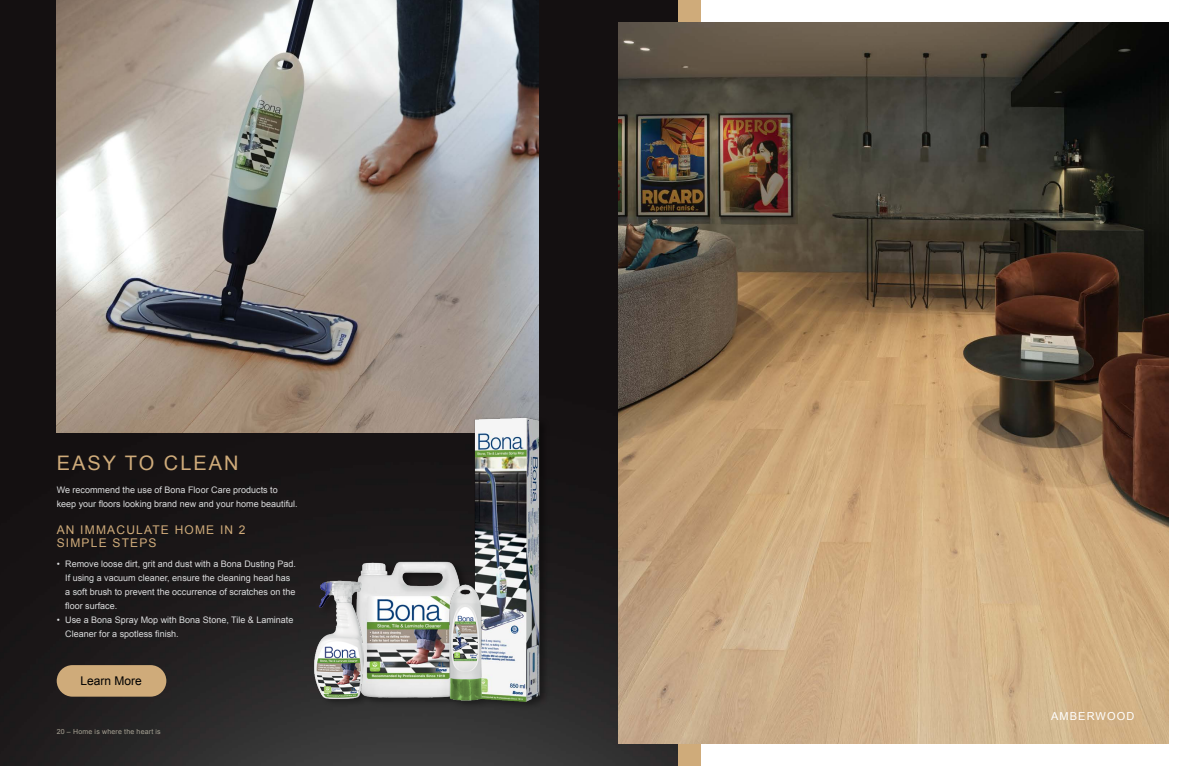
<style>
.page{position:relative;width:1191px;height:766px;background:#fff}
.page>*{position:absolute;margin:0;border:0;box-sizing:border-box;transform-origin:0 0}
.t1{font:20px "Arial";letter-spacing:.1em;color:#cfab7a}
.t2{font:12px/13px "Arial";letter-spacing:.1em;color:#cfab7a}
.t3{font:12px "Arial";color:#000}
.t4{font:11px "Arial";letter-spacing:.1em;color:#fff}
.t5{font:9px/14px "Arial";color:#dcddde}
.t6{font:7px "Arial";letter-spacing:.025em;color:#a6a193}
</style>
<div class="page">
<div style="left:677px;top:0;width:23px;height:765px;background:#cfab7a"></div>
<img style="left:0;top:0;width:677px;height:765px">
<img style="left:57px;top:0;width:482px;height:432px">
<div style="left:314px;top:415px;width:236px;height:295px;background:#000;opacity:.4"></div>
<img style="left:451px;top:408px;width:99px;height:302px">
<img style="left:334px;top:555px;width:150px;height:150px">
<img style="left:276px;top:574px;width:131px;height:130px">
<img style="left:444px;top:580px;width:41px;height:125px">
<div style="left:57px;top:665px;width:109px;height:31px;background:#cfab7a;border-radius:16px"></div>
<img style="left:618px;top:23px;width:550px;height:720px">
<h1 class="t1" style="left:57px;top:449px;width:183px">EASY TO CLEAN</h1>
<p class="t5" style="left:57px;top:482px;width:242px">We recommend the use of Bona Floor Care products to keep your floors looking brand new and your home beautiful.</p>
<h2 class="t2" style="left:57px;top:523px;width:190px">AN IMMACULATE HOME IN 2<br>SIMPLE STEPS</h2>
<p class="t5" style="left:65px;top:556px;width:232px;text-indent:-9px">• Remove loose dirt, grit and dust with a Bona Dusting Pad.<br>If using a vacuum cleaner, ensure the cleaning head has a soft brush to prevent the occurrence of scratches on the floor surface.</p>
<p class="t5" style="left:65px;top:612px;width:230px;text-indent:-9px">• Use a Bona Spray Mop with Bona Stone, Tile &amp; Laminate<br>Cleaner for a spotless finish.</p>
<h2 class="t3" style="left:80px;top:673px;width:63px">Learn More</h2>
<p class="t6" style="left:57px;top:727px;width:106px">20 – Home is where the heart is</p>
<p class="t4" style="left:1051px;top:709px;width:85px">AMBERWOOD</p>
</div>
